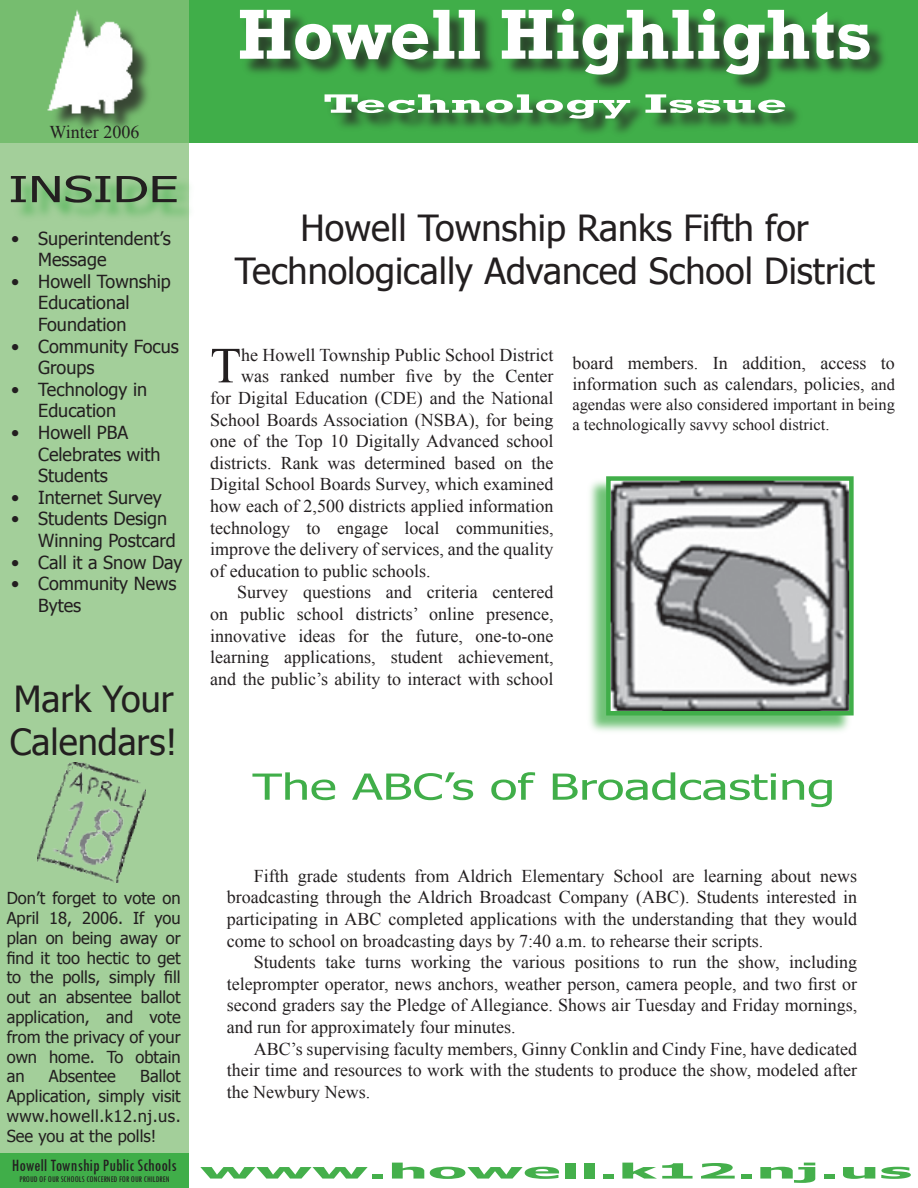
<style>
.page{position:relative;width:918px;height:1188px;background:#fff}
.page>*{position:absolute;margin:0;border:0;box-sizing:border-box;transform-origin:0 0}
.t1{font:700 72px "Rockwell";color:#fff}
.t2{font:50.55px "Times New Roman";color:#231f20}
.t3{font:36px/43.2px "Tahoma";color:#231f20;text-align:center}
.t4{font:36px "Tahoma";color:#40ae49;scale:1.4 1}
.t5{font:700 27px "Rockwell";color:#fff;scale:2 1}
.t6{font:700 21px "Tahoma";color:#44af4b;scale:3 1}
.t7{font:18px/21.6px "Times New Roman";color:#231f20;text-align:justify}
.t8{font:18px/21.6px "Tahoma";color:#231f20}
.t9{font:condensed 18px "Tw Cen";color:#231f20}
.t10{font:16.5px/19.8px "Tahoma";color:#231f20;text-align:justify}
.t11{font:16.5px/19.8px "Times New Roman";color:#231f20}
.t12{font:condensed 9px "Tw Cen";color:#231f20}
.s1{font-size:16.5px}
</style>
<div class="page">
<div style="left:0;top:54px;width:189px;height:1134px;background:#a3cf9a"></div>
<div style="left:0;top:1153px;width:189px;height:35px;background:#40ae49"></div>
<div style="left:189px;top:0;width:729px;height:142px;background:#40ae49"></div>
<div style="left:0;top:0;width:189px;height:142px;background:#76bd6f"></div>
<div style="left:50px;top:14px;width:102px;height:119px;background:#231f20;opacity:.75"></div>
<img style="left:47px;top:10px;width:99px;height:107px">
<div style="left:240px;top:11px;width:650px;height:128px;background:#231f20;opacity:.75"></div>
<img style="left:38px;top:762px;width:108px;height:121px">
<div style="left:13px;top:176px;width:183px;height:47px;background:#40ae49;opacity:.75"></div>
<svg style="left:11px;top:176px;width:166px;height:27px"></svg>
<div style="left:587px;top:478px;width:265px;height:257px;background:#40ae49;opacity:.75"></div>
<img style="left:611px;top:481px;width:238px;height:230px">
<div style="left:606px;top:476px;width:248px;height:240px;border:4px solid #40ae49"></div>
<p class="t7" style="left:50px;top:121px;width:91px">Winter 2006</p>
<p class="t1" style="left:238px;top:-9px;width:636px">Howell Highlights</p>
<p class="t5" style="left:323px;top:87px;width:234px">Technology Issue</p>
<p class="t8" style="left:11px;top:226px;width:10px">•</p>
<p class="t8" style="left:11px;top:270px;width:10px">•</p>
<p class="t8" style="left:11px;top:334px;width:10px">•</p>
<p class="t8" style="left:11px;top:378px;width:10px">•</p>
<p class="t8" style="left:11px;top:421px;width:10px">•</p>
<p class="t8" style="left:11px;top:486px;width:10px">• •</p>
<p class="t8" style="left:11px;top:550px;width:10px">• •</p>
<p class="t8" style="left:38px;top:226px;width:134px">Superintendent’s<br>Message</p>
<p class="t8" style="left:38px;top:270px;width:134px">Howell Township<br>Educational<br>Foundation</p>
<p class="t8" style="left:38px;top:334px;width:142px">Community Focus<br>Groups</p>
<p class="t8" style="left:38px;top:378px;width:110px">Technology in<br>Education</p>
<p class="t8" style="left:38px;top:421px;width:124px">Howell PBA<br>Celebrates with<br>Students</p>
<p class="t8" style="left:38px;top:486px;width:125px">Internet Survey</p>
<p class="t8" style="left:38px;top:507px;width:139px">Students Design<br>Winning Postcard</p>
<p class="t8" style="left:38px;top:550px;width:146px">Call it a Snow Day</p>
<p class="t8" style="left:38px;top:572px;width:140px">Community News<br>Bytes</p>
<p class="t3" style="left:14px;top:675px;width:161px">Mark Your</p>
<p class="t3" style="left:10px;top:718px;width:169px">Calendars!</p>
<p class="t3" style="left:235px;top:204px;width:642px">Howell Township Ranks Fifth for<br>Technologically Advanced School District</p>
<p class="t2" style="left:210px;top:331px;width:32px">T</p>
<p class="t7" style="left:241px;top:344px;width:314px">he Howell Township Public School District</p>
<p class="t7" style="left:241px;top:365px;width:314px">was ranked number five by the Center</p>
<p class="t7" style="left:210px;top:387px;width:345px">for Digital Education (CDE) and the National</p>
<p class="t7" style="left:210px;top:408px;width:345px">School Boards Association (NSBA), for being</p>
<p class="t7" style="left:210px;top:430px;width:345px">one of the Top 10 Digitally Advanced school</p>
<p class="t7" style="left:210px;top:452px;width:345px">districts. Rank was determined based on the</p>
<p class="t7" style="left:210px;top:473px;width:345px">Digital School Boards Survey, which examined</p>
<p class="t7" style="left:210px;top:495px;width:345px">how each of 2,500 districts applied information</p>
<p class="t7" style="left:210px;top:516px;width:345px">technology to engage local communities,</p>
<p class="t7" style="left:210px;top:538px;width:345px">improve the delivery of services, and the quality</p>
<p class="t7" style="left:210px;top:560px;width:222px">of education to public schools.</p>
<p class="t7" style="left:210px;top:581px;width:345px;text-indent:27px">Survey questions and criteria centered on public school districts’ online presence, innovative ideas for the future, one-to-one learning applications, student achievement, and the public’s ability to interact with school</p>
<p class="t7" style="left:572px;top:352px;width:324px">board members. In addition, access to information such as calendars, policies, <span class="s1">and</span></p>
<p class="t11" style="left:572px;top:395px;width:324px">agendas were also considered important in being a technologically savvy school district.</p>
<p class="t4" style="left:252px;top:763px;width:418px">The ABC’s of Broadcasting</p>
<p class="t10" style="left:7px;top:887px;width:176px">Don’t forget to vote on April 18, 2006. If you plan on being away or find it too hectic to get to the polls, simply fill out an absentee ballot application, and vote from the privacy of your own home. To obtain an</p>
<p class="t10" style="left:7px;top:1066px;width:175px;text-indent:133px">Ballot Application, simply visit www.howell.k12.nj.us.<br>See you at the polls!</p>
<p class="t10" style="left:49px;top:1066px;width:69px">Absentee</p>
<p class="t9" style="left:12px;top:1155px;width:167px">Howell Township Public Schools</p>
<p class="t12" style="left:19px;top:1174px;width:152px">PROUD OF OUR SCHOOLS CONCERNED FOR OUR CHILDREN</p>
<p class="t7" style="left:227px;top:865px;width:632px;text-indent:27px">Fifth grade students from Aldrich Elementary School are learning about news broadcasting through the Aldrich Broadcast Company (ABC). Students interested in participating in ABC completed applications with the understanding that they would come to school on broadcasting days by 7:40 a.m. to rehearse their scripts.</p>
<p class="t7" style="left:227px;top:951px;width:632px;text-indent:27px">Students take turns working the various positions to run the show, including teleprompter operator, news anchors, weather person, camera people, and two first or second graders say the Pledge of Allegiance. Shows air Tuesday and Friday mornings, and run for approximately four minutes.</p>
<p class="t7" style="left:227px;top:1038px;width:632px;text-indent:27px">ABC’s supervising faculty members, Ginny Conklin and Cindy Fine, have dedicated their time and resources to work with the students to produce the show, modeled after the Newbury News.</p>
<p class="t6" style="left:200px;top:1156px;width:239px">www.howell.k12.nj.us</p>
</div>
